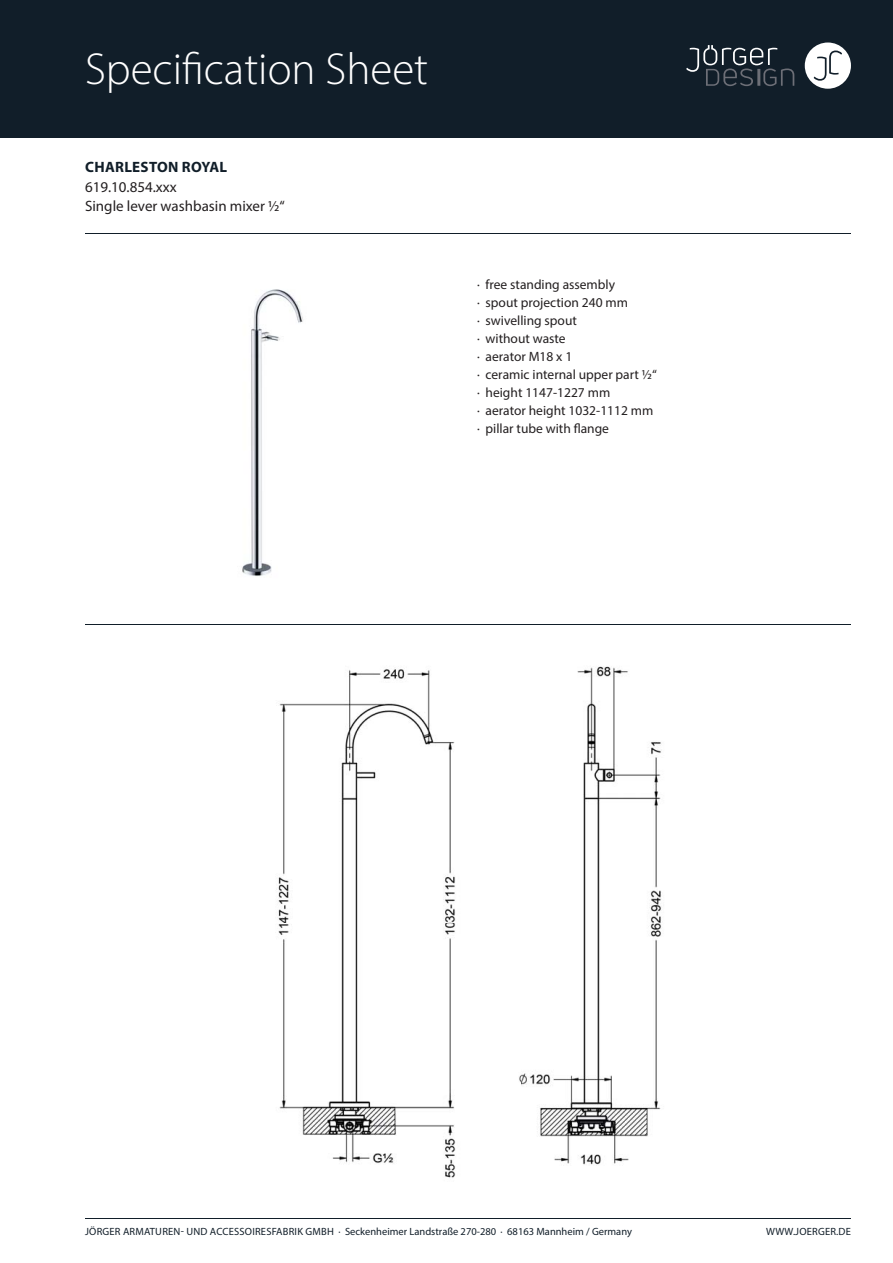
<style>
.page{position:relative;width:893px;height:1263px;background:#fff}
.page>*{position:absolute;margin:0;border:0;box-sizing:border-box;transform-origin:0 0}
.t1{font:300 45px "Myriad Pro";color:#fff}
.t2{font:15px "Myriad Pro";color:#231f20}
.t3{font:700 15px "Myriad Pro";letter-spacing:.02em;color:#111e29}
.t4{font:13.5px/18px "Myriad Pro";color:#231f20}
.t5{font:10.5px "Myriad Pro";letter-spacing:.005em;color:#111e29}
</style>
<div class="page">
<div style="left:0;top:0;width:893px;height:138px;background:#111e29"></div>
<div style="left:805px;top:43px;width:46px;height:46px;background:#fff;border-radius:50%"></div>
<svg style="left:814px;top:51px;width:28px;height:30px"></svg>
<svg style="left:686px;top:45px;width:108px;height:41px"></svg>
<hr style="left:85px;top:1218px;width:766px;height:1px;background:#111e29">
<hr style="left:85px;top:233px;width:766px;height:1px;background:#111e29">
<hr style="left:85px;top:624px;width:766px;height:1px;background:#111e29">
<img style="left:242px;top:289px;width:61px;height:287px">
<img style="left:278px;top:666px;width:384px;height:512px">
<h1 class="t1" style="left:85px;top:52px;width:345px">Specification Sheet</h1>
<p class="t3" style="left:85px;top:161px;width:144px">CHARLESTON ROYAL</p>
<p class="t2" style="left:85px;top:200px;width:201px">Single lever washbasin mixer ½“</p>
<p class="t2" style="left:85px;top:181px;width:93px">619.10.854.xxx</p>
<p class="t4" style="left:477px;top:277px;width:181px">· free standing assembly<br>· spout projection 240 mm<br>· swivelling spout<br>· without waste<br>· aerator M18 x 1<br>· ceramic internal upper part ½“ · height 1147-1227 mm<br>· aerator height 1032-1112 mm · pillar tube with flange</p>
<p class="t5" style="left:85px;top:1228px;width:548px">JÖRGER ARMATUREN- UND ACCESSOIRESFABRIK GMBH · Seckenheimer Landstraße 270-280 · 68163 Mannheim / Germany</p>
<p class="t5" style="left:766px;top:1228px;width:86px">WWW.JOERGER.DE</p>
</div>
